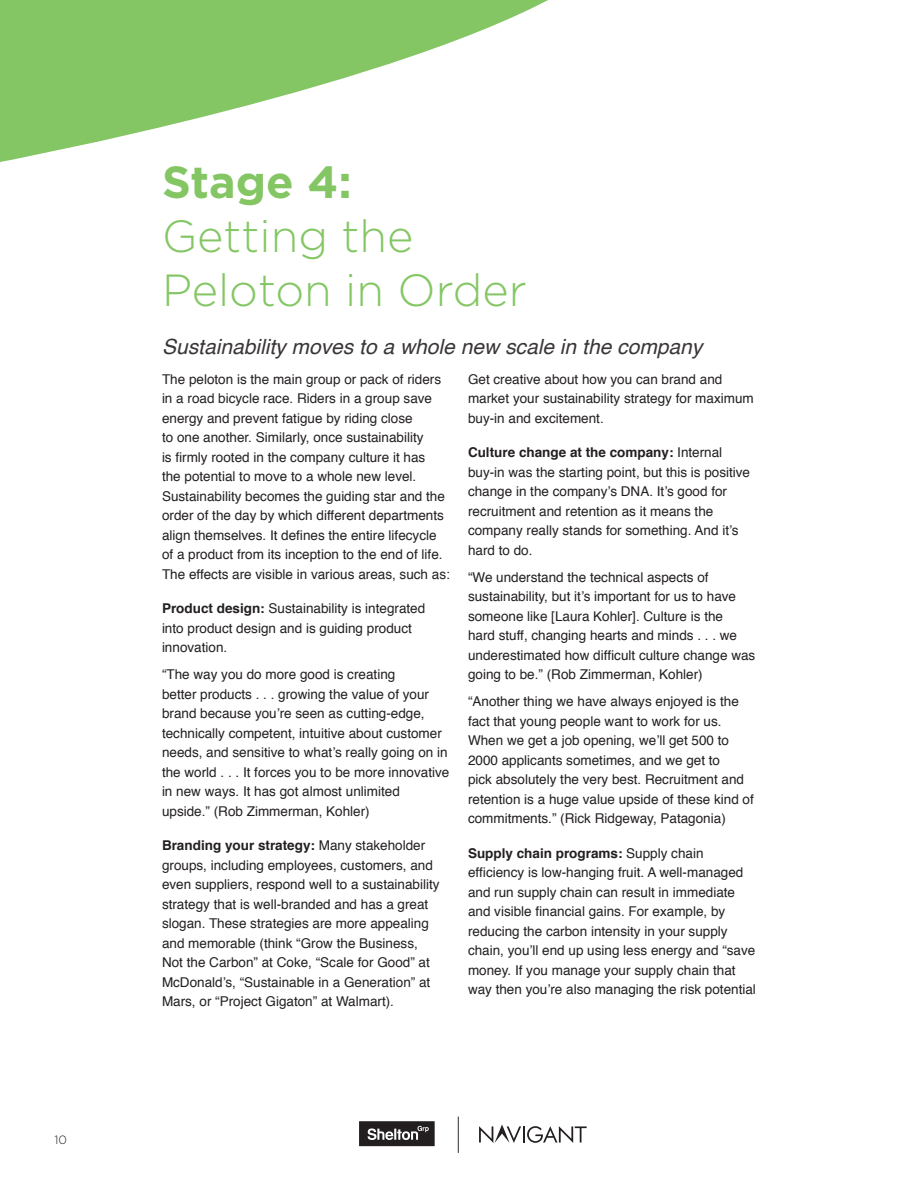
<style>
.page{position:relative;width:918px;height:1188px;background:#fff}
.page>*{position:absolute;margin:0;border:0;box-sizing:border-box;transform-origin:0 0}
.t1{font:300 45px/54px "Gotham";color:#76c052}
.t2{font:700 45px "Gotham";color:#76c052}
.t3{font:italic 21px "Helvetica";color:#231f20}
.t4{font:13.5px/19.5px "Helvetica";color:#231f20}
.t5{font:300 12px "Gotham";color:#231f20}
.s1{font-weight:700}
</style>
<div class="page">
<svg style="left:0;top:0;width:548px;height:162px;fill:#83c663"></svg>
<svg style="left:359px;top:1121px;width:76px;height:25px;background:#484445"></svg>
<svg style="left:479px;top:1124px;width:108px;height:19px"></svg>
<hr style="left:458px;top:1117px;width:1px;height:36px;background:#231f20">
<p class="t5" style="left:55px;top:1132px;width:14px">10</p>
<h1 class="t2" style="left:162px;top:152px;width:191px">Stage 4:</h1>
<h1 class="t1" style="left:162px;top:208px;width:366px">Getting the<br>Peloton in Order</h1>
<h2 class="t3" style="left:162px;top:330px;width:542px">Sustainability moves to a whole new scale in the company</h2>
<p class="t4" style="left:162px;top:369px;width:289px">The peloton is the main group or pack of riders in a road bicycle race. Riders in a group save energy and prevent fatigue by riding close<br>to one another. Similarly, once sustainability<br>is firmly rooted in the company culture it has<br>the potential to move to a whole new level.<br>Sustainability becomes the guiding star and the order of the day by which different departments align themselves. It defines the entire lifecycle of a product from its inception to the end of life.<br>The effects are visible in various areas, such as:</p>
<p class="t4" style="left:162px;top:599px;width:265px"><span class="s1">Product design:</span> Sustainability is integrated into product design and is guiding product innovation.</p>
<p class="t4" style="left:162px;top:665px;width:289px">“The way you do more good is creating<br>better products . . . growing the value of your brand because you’re seen as cutting-edge, technically competent, intuitive about customer needs, and sensitive to what’s really going on in the world . . . It forces you to be more innovative in new ways. It has got almost unlimited upside.” (Rob Zimmerman, Kohler)</p>
<p class="t4" style="left:162px;top:836px;width:279px"><span class="s1">Branding your strategy:</span> Many stakeholder groups, including employees, customers, and even suppliers, respond well to a sustainability strategy that is well-branded and has a great slogan. These strategies are more appealing and memorable (think “Grow the Business, Not the Carbon” at Coke, “Scale for Good” at McDonald’s, “Sustainable in a Generation” at Mars, or “Project Gigaton” at Walmart).</p>
<p class="t4" style="left:468px;top:369px;width:287px">Get creative about how you can brand and market your sustainability strategy for maximum buy-in and excitement.</p>
<p class="t4" style="left:468px;top:443px;width:284px"><span class="s1">Culture change at the company:</span> Internal buy-in was the starting point, but this is positive change in the company’s DNA. It’s good for recruitment and retention as it means the company really stands for something. And it’s hard to do.</p>
<p class="t4" style="left:468px;top:567px;width:289px">“We understand the technical aspects of sustainability, but it’s important for us to have someone like [Laura Kohler]. Culture is the<br>hard stuff, changing hearts and minds . . . we underestimated how difficult culture change was going to be.” (Rob Zimmerman, Kohler)</p>
<p class="t4" style="left:468px;top:692px;width:287px">“Another thing we have always enjoyed is the fact that young people want to work for us.<br>When we get a job opening, we’ll get 500 to 2000 applicants sometimes, and we get to<br>pick absolutely the very best. Recruitment and retention is a huge value upside of these kind of commitments.” (Rick Ridgeway, Patagonia)</p>
<p class="t4" style="left:468px;top:843px;width:289px"><span class="s1">Supply chain programs:</span> Supply chain efficiency is low-hanging fruit. A well-managed and run supply chain can result in immediate and visible financial gains. For example, by reducing the carbon intensity in your supply chain, you’ll end up using less energy and “save money. If you manage your supply chain that way then you’re also managing the risk potential</p>
</div>
